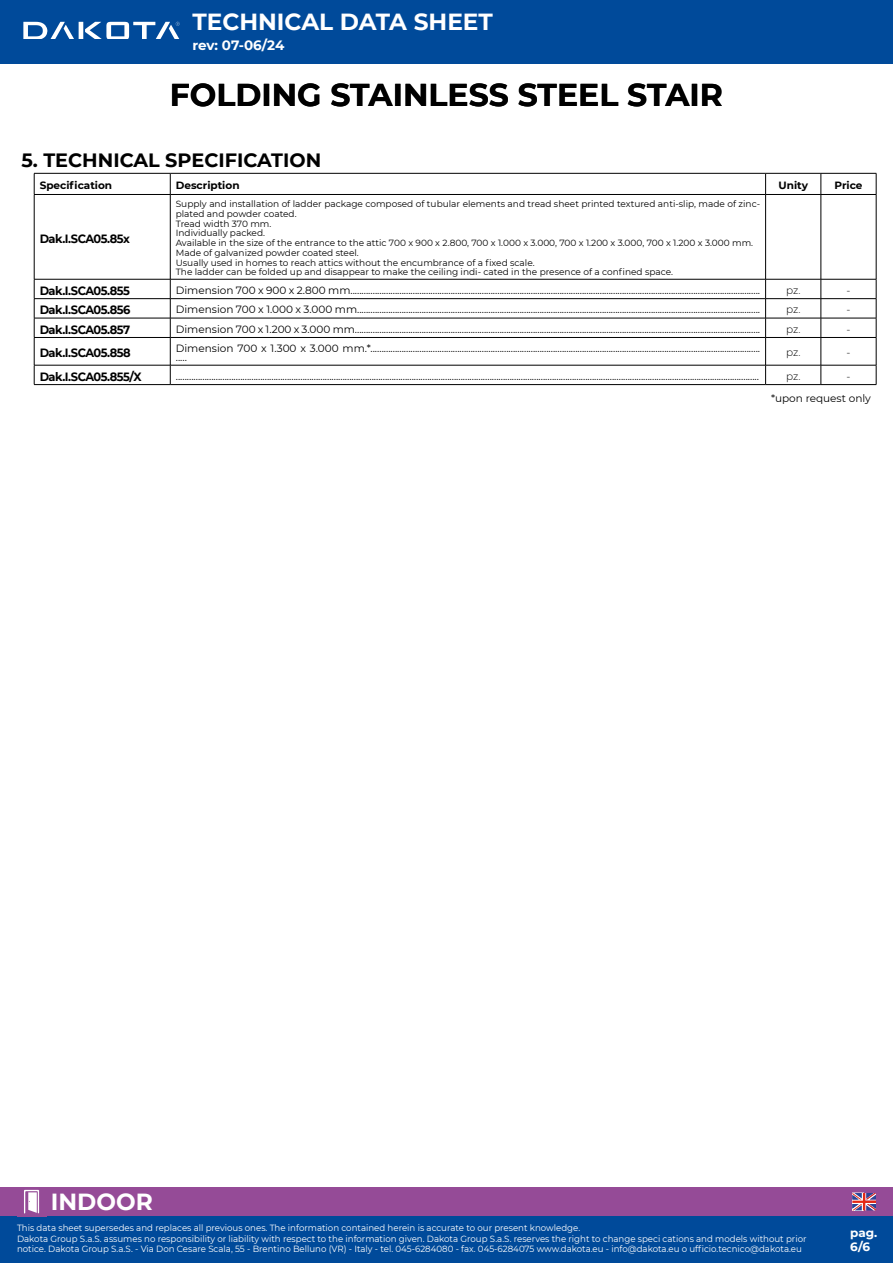
<style>
.page{position:relative;width:893px;height:1263px;background:#fff}
.page>*{position:absolute;margin:0;border:0;box-sizing:border-box;transform-origin:0 0}
.t1{font:700 31.5px "Montserrat";color:#000}
.t2{font:700 23.25px "Montserrat";color:#fff}
.t3{font:700 19.2px "Montserrat";color:#000}
.t4{font:700 13.5px "Montserrat";letter-spacing:-.01em;color:#fff}
.t5{font:700 12px "Montserrat";letter-spacing:-.04em;color:#000;scale:.95 1}
.t6{font:700 12px/14.4px "Montserrat";color:#fff}
.t7{font:10.5px/9.8px "Montserrat";color:#000}
.t8{font:700 10.5px "Montserrat";color:#000}
.t9{font:300 10.5px "Montserrat";letter-spacing:-.01em;color:#000}
.t10{font:9px/9.8px "Montserrat";color:#000}
.t11{font:9px/10.5px "Montserrat";color:#fff;scale:.96 1}
</style>
<div class="page">
<div style="left:0;top:0;width:893px;height:64px;background:#004a9a"></div>
<div style="left:0;top:1216px;width:893px;height:47px;background:#004a9a"></div>
<div style="left:0;top:1187px;width:893px;height:29px;background:#954b97"></div>
<svg style="left:24px;top:1190px;width:15px;height:23px"></svg>
<hr style="left:79px;top:22px;width:4px;height:17px;background:#fff">
<svg style="left:23px;top:22px;width:51px;height:17px"></svg>
<svg style="left:85px;top:22px;width:95px;height:17px"></svg>
<svg style="left:852px;top:1193px;width:24px;height:17px"></svg>
<hr style="left:34px;top:195px;width:1px;height:84px;background:#000">
<hr style="left:170px;top:195px;width:1px;height:84px;background:#000">
<hr style="left:765px;top:195px;width:1px;height:84px;background:#000">
<hr style="left:821px;top:195px;width:1px;height:84px;background:#000">
<hr style="left:876px;top:195px;width:1px;height:84px;background:#000">
<hr style="left:34px;top:279px;width:136px;height:1px;background:#000">
<hr style="left:170px;top:279px;width:596px;height:1px;background:#000">
<hr style="left:766px;top:279px;width:55px;height:1px;background:#000">
<hr style="left:821px;top:279px;width:55px;height:1px;background:#000">
<hr style="left:34px;top:298px;width:136px;height:1px;background:#000">
<hr style="left:170px;top:298px;width:596px;height:1px;background:#000">
<hr style="left:766px;top:298px;width:55px;height:1px;background:#000">
<hr style="left:821px;top:298px;width:55px;height:1px;background:#000">
<hr style="left:34px;top:318px;width:136px;height:1px;background:#000">
<hr style="left:170px;top:318px;width:596px;height:1px;background:#000">
<hr style="left:766px;top:318px;width:55px;height:1px;background:#000">
<hr style="left:821px;top:318px;width:55px;height:1px;background:#000">
<hr style="left:34px;top:337px;width:136px;height:1px;background:#000">
<hr style="left:170px;top:337px;width:596px;height:1px;background:#000">
<hr style="left:766px;top:337px;width:55px;height:1px;background:#000">
<hr style="left:821px;top:337px;width:55px;height:1px;background:#000">
<hr style="left:34px;top:365px;width:136px;height:1px;background:#000">
<svg style="left:34px;top:279px;width:1px;height:105px"></svg>
<hr style="left:170px;top:365px;width:596px;height:1px;background:#000">
<svg style="left:170px;top:279px;width:1px;height:105px"></svg>
<hr style="left:766px;top:365px;width:55px;height:1px;background:#000">
<svg style="left:765px;top:279px;width:1px;height:105px"></svg>
<hr style="left:821px;top:365px;width:55px;height:1px;background:#000">
<svg style="left:821px;top:279px;width:1px;height:105px"></svg>
<svg style="left:876px;top:279px;width:1px;height:105px"></svg>
<hr style="left:34px;top:384px;width:136px;height:1px;background:#000">
<hr style="left:170px;top:384px;width:596px;height:1px;background:#000">
<hr style="left:766px;top:384px;width:55px;height:1px;background:#000">
<hr style="left:821px;top:384px;width:55px;height:1px;background:#000">
<hr style="left:34px;top:173px;width:136px;height:1px;background:#000">
<svg style="left:34px;top:173px;width:1px;height:21px"></svg>
<hr style="left:170px;top:173px;width:596px;height:1px;background:#000">
<svg style="left:170px;top:173px;width:1px;height:21px"></svg>
<hr style="left:766px;top:173px;width:55px;height:1px;background:#000">
<svg style="left:765px;top:173px;width:1px;height:21px"></svg>
<hr style="left:821px;top:173px;width:55px;height:1px;background:#000">
<svg style="left:821px;top:173px;width:1px;height:21px"></svg>
<svg style="left:876px;top:173px;width:1px;height:21px"></svg>
<hr style="left:34px;top:194px;width:136px;height:1px;background:#000">
<hr style="left:170px;top:194px;width:596px;height:1px;background:#000">
<hr style="left:766px;top:194px;width:55px;height:1px;background:#000">
<hr style="left:821px;top:194px;width:55px;height:1px;background:#000">
<h2 class="t2" style="left:192px;top:5px;width:302px">TECHNICAL DATA SHEET</h2>
<p class="t4" style="left:192px;top:35px;width:93px">rev: 07-06/24</p>
<h1 class="t1" style="left:170px;top:72px;width:555px">FOLDING STAINLESS STEEL STAIR</h1>
<h3 class="t3" style="left:21px;top:147px;width:301px">5. TECHNICAL SPECIFICATION</h3>
<p class="t8" style="left:40px;top:178px;width:74px">Specification</p>
<p class="t8" style="left:176px;top:178px;width:65px">Description</p>
<p class="t8" style="left:778px;top:178px;width:31px">Unity</p>
<p class="t8" style="left:834px;top:178px;width:29px">Price</p>
<p class="t5" style="left:40px;top:230px;width:96px">Dak.I.SCA05.85x</p>
<p class="t10" style="left:176px;top:199px;width:586px">Supply and installation of ladder package composed of tubular elements and tread sheet printed textured anti-slip, made of zinc&shy;plated and powder coated.<br>Tread width 370 mm.<br>Individually packed.<br>Available in the size of the entrance to the attic 700 x 900 x 2.800, 700 x 1.000 x 3.000, 700 x 1.200 x 3.000, 700 x 1.200 x 3.000 mm.<br>Made of galvanized powder coated steel.<br>Usually used in homes to reach attics without the encumbrance of a fixed scale.<br>The ladder can be folded up and disappear to make the ceiling indi- cated in the presence of a confined space.</p>
<p class="t5" style="left:40px;top:282px;width:97px">Dak.I.SCA05.855</p>
<p class="t7" style="left:176px;top:285px;width:586px">Dimension 700 x 900 x 2.800 mm........................................................................................................................................................................................</p>
<p class="t9" style="left:786px;top:283px;width:16px">pz.</p>
<p class="t9" style="left:846px;top:283px;width:6px">-</p>
<p class="t5" style="left:40px;top:301px;width:97px">Dak.I.SCA05.856</p>
<p class="t7" style="left:176px;top:304px;width:586px">Dimension 700 x 1.000 x 3.000 mm.....................................................................................................................................................................................</p>
<p class="t9" style="left:786px;top:303px;width:16px">pz.</p>
<p class="t9" style="left:846px;top:303px;width:6px">-</p>
<p class="t5" style="left:40px;top:321px;width:97px">Dak.I.SCA05.857</p>
<p class="t7" style="left:176px;top:324px;width:586px">Dimension 700 x 1.200 x 3.000 mm......................................................................................................................................................................................</p>
<p class="t9" style="left:786px;top:322px;width:16px">pz.</p>
<p class="t9" style="left:846px;top:322px;width:6px">-</p>
<p class="t5" style="left:40px;top:344px;width:97px">Dak.I.SCA05.858</p>
<p class="t7" style="left:176px;top:343px;width:586px">Dimension 700 x 1.300 x 3.000 mm.*............................................................................................................................................................................... .....</p>
<p class="t9" style="left:786px;top:346px;width:16px">pz.</p>
<p class="t9" style="left:846px;top:346px;width:6px">-</p>
<p class="t5" style="left:40px;top:368px;width:109px">Dak.I.SCA05.855/X</p>
<p class="t7" style="left:176px;top:371px;width:585px">......................................................................................................................................................................................................................................................................</p>
<p class="t9" style="left:786px;top:369px;width:16px">pz.</p>
<p class="t9" style="left:846px;top:369px;width:6px">-</p>
<h2 class="t2" style="left:51px;top:1184px;width:103px">INDOOR</h2>
<p class="t7" style="left:771px;top:393px;width:101px">*upon request only</p>
<p class="t11" style="left:17px;top:1222px;width:824px">This data sheet supersedes and replaces all previous ones. The information contained herein is accurate to our present knowledge.<br>Dakota Group S.a.S. assumes no responsibility or liability with respect to the information given. Dakota Group S.a.S. reserves the right to change speci cations and models without prior notice. Dakota Group S.a.S. - Via Don Cesare Scala, 55 - Brentino Belluno (VR) - Italy - tel. 045-6284080 - fax. 045-6284075 www.dakota.eu - info@dakota.eu o ufficio.tecnico@dakota.eu</p>
<p class="t6" style="left:850px;top:1225px;width:29px">pag.<br>6/6</p>
</div>
